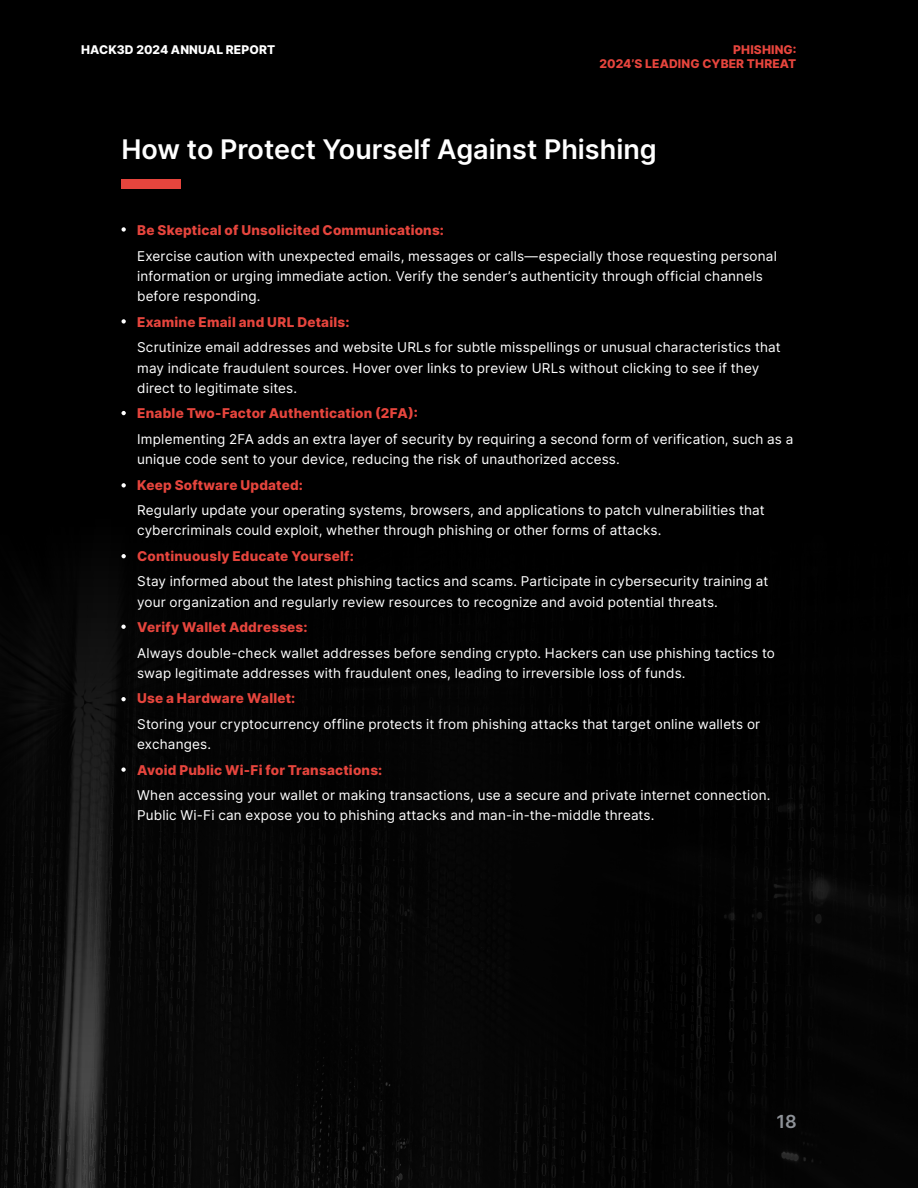
<style>
.page{position:relative;width:918px;height:1188px;background:#000}
.page>*{position:absolute;margin:0;border:0;box-sizing:border-box;transform-origin:0 0}
.t1{font:600 27px "Inter";color:#fff}
.table_of_content_title{font:600 18px "Inter";color:#8e9298}
.段落样式1{font:13.5px/20.2px "Inter";letter-spacing:.01em;color:#fff}
.段落样式1-2{font:800 13.5px "Inter";letter-spacing:.015em;color:#e6453d}
.t2{font:800 12px "Inter";letter-spacing:.01em;color:#e6453d}
.t3{font:800 12px "Inter";letter-spacing:.01em;color:#fff}
</style>
<div class="page">
<img style="left:0;top:228px;width:914px;height:960px">
<div style="left:121px;top:179px;width:60px;height:10px;background:#e6453d"></div>
<svg style="left:122px;top:227px;width:4px;height:5px"></svg>
<svg style="left:122px;top:319px;width:4px;height:5px"></svg>
<svg style="left:122px;top:411px;width:4px;height:4px"></svg>
<svg style="left:122px;top:483px;width:4px;height:5px"></svg>
<svg style="left:122px;top:554px;width:4px;height:4px"></svg>
<svg style="left:121px;top:625px;width:5px;height:4px"></svg>
<svg style="left:121px;top:697px;width:5px;height:4px"></svg>
<svg style="left:121px;top:767px;width:5px;height:5px"></svg>
<p class="t3" style="left:81px;top:41px;width:196px">HACK3D 2024 ANNUAL REPORT</p>
<p class="t2" style="left:733px;top:41px;width:65px">PHISHING:</p>
<p class="t2" style="left:600px;top:55px;width:198px">2024’S LEADING CYBER THREAT</p>
<p class="t1" style="left:122px;top:129px;width:537px">How to Protect Yourself Against Phishing</p>
<p class="段落样式1-2" style="left:137px;top:221px;width:308px">Be Skeptical of Unsolicited Communications:</p>
<p class="段落样式1" style="left:137px;top:246px;width:641px">Exercise caution with unexpected emails, messages or calls—especially those requesting personal information or urging immediate action. Verify the sender’s authenticity through official channels before responding.</p>
<p class="段落样式1-2" style="left:137px;top:312px;width:214px">Examine Email and URL Details:</p>
<p class="段落样式1" style="left:137px;top:337px;width:645px">Scrutinize email addresses and website URLs for subtle misspellings or unusual characteristics that may indicate fraudulent sources. Hover over links to preview URLs without clicking to see if they direct to legitimate sites.</p>
<p class="段落样式1-2" style="left:137px;top:404px;width:282px">Enable Two-Factor Authentication (2FA):</p>
<p class="段落样式1" style="left:137px;top:429px;width:658px">Implementing 2FA adds an extra layer of security by requiring a second form of verification, such as a unique code sent to your device, reducing the risk of unauthorized access.</p>
<p class="段落样式1-2" style="left:137px;top:475px;width:167px">Keep Software Updated:</p>
<p class="段落样式1" style="left:137px;top:500px;width:629px">Regularly update your operating systems, browsers, and applications to patch vulnerabilities that cybercriminals could exploit, whether through phishing or other forms of attacks.</p>
<p class="段落样式1-2" style="left:137px;top:546px;width:218px">Continuously Educate Yourself:</p>
<p class="段落样式1" style="left:137px;top:571px;width:633px">Stay informed about the latest phishing tactics and scams. Participate in cybersecurity training at your organization and regularly review resources to recognize and avoid potential threats.</p>
<p class="段落样式1-2" style="left:137px;top:617px;width:172px">Verify Wallet Addresses:</p>
<p class="段落样式1" style="left:137px;top:642px;width:639px">Always double-check wallet addresses before sending crypto. Hackers can use phishing tactics to swap legitimate addresses with fraudulent ones, leading to irreversible loss of funds.</p>
<p class="段落样式1-2" style="left:137px;top:689px;width:160px">Use a Hardware Wallet:</p>
<p class="段落样式1" style="left:137px;top:714px;width:625px">Storing your cryptocurrency offline protects it from phishing attacks that target online wallets or exchanges.</p>
<p class="段落样式1-2" style="left:137px;top:760px;width:247px">Avoid Public Wi-Fi for Transactions:</p>
<p class="段落样式1" style="left:137px;top:785px;width:635px">When accessing your wallet or making transactions, use a secure and private internet connection.<br>Public Wi-Fi can expose you to phishing attacks and man-in-the-middle threats.</p>
<p class="table_of_content_title" style="left:776px;top:1108px;width:22px">18</p>
</div>
